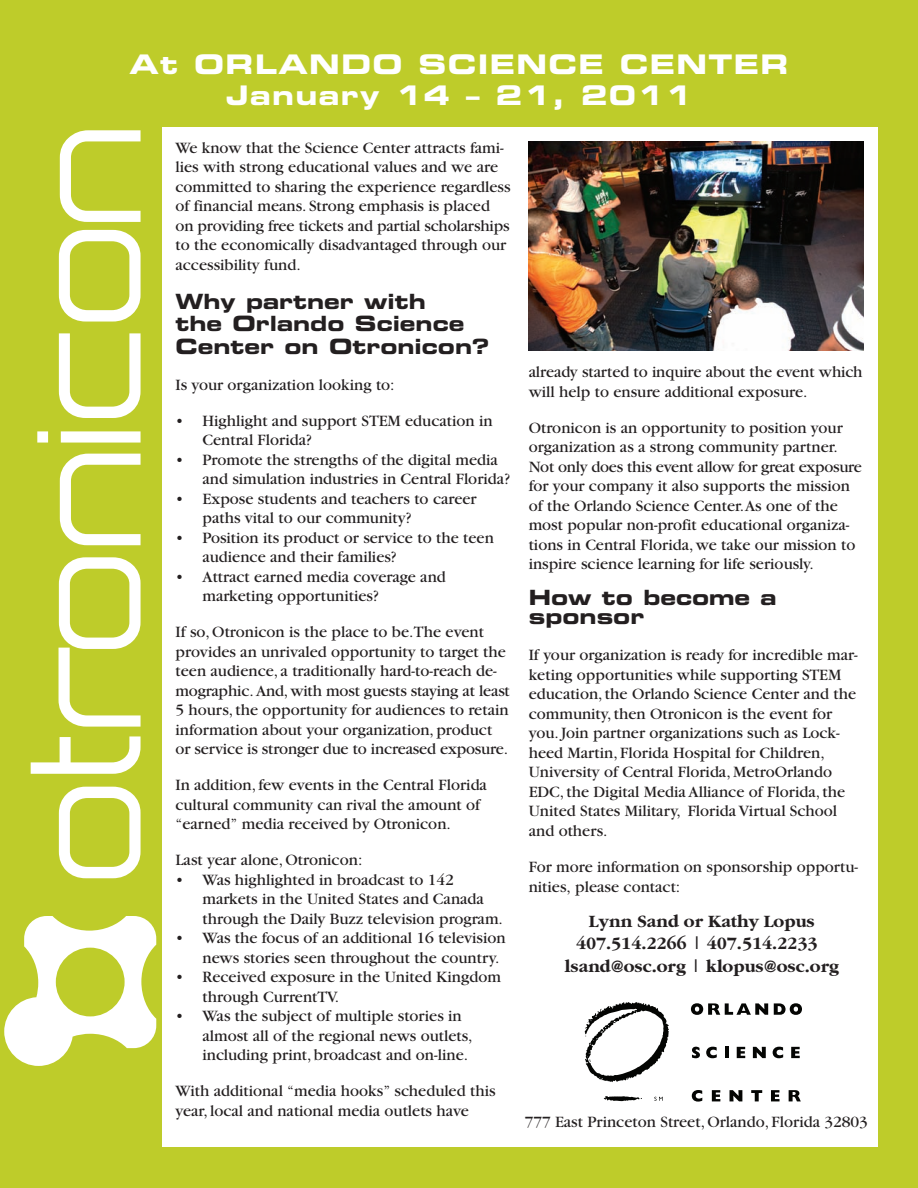
<style>
.page{position:relative;width:918px;height:1188px;background:#becc2a}
.page>*{position:absolute;margin:0;border:0;box-sizing:border-box;transform-origin:0 0}
.t1{font:27px/31.5px "Eurostile Bold Extended Two";letter-spacing:.05em;color:#fff;text-align:center}
.t2{font:21px/22.5px "Eurostile Bold Extended Two";color:#231f20}
.t3{font:700 18px/22.5px "Garamond";color:#231f20;text-align:center}
.t4{font:16.5px/19.5px "Garamond";color:#231f20}
</style>
<div class="page">
<div style="left:162px;top:128px;width:716px;height:1020px;background:#fff"></div>
<img style="left:529px;top:142px;width:335px;height:209px">
<svg style="left:692px;top:1047px;width:8px;height:11px"></svg>
<svg style="left:706px;top:1047px;width:11px;height:11px"></svg>
<hr style="left:725px;top:1047px;width:4px;height:11px;background:#040503">
<svg style="left:737px;top:1047px;width:8px;height:11px"></svg>
<svg style="left:753px;top:1047px;width:13px;height:11px"></svg>
<svg style="left:773px;top:1047px;width:10px;height:11px"></svg>
<svg style="left:791px;top:1047px;width:9px;height:11px"></svg>
<svg style="left:691px;top:1003px;width:77px;height:12px"></svg>
<svg style="left:774px;top:1003px;width:28px;height:12px"></svg>
<svg style="left:692px;top:1090px;width:10px;height:12px"></svg>
<svg style="left:712px;top:1090px;width:8px;height:11px"></svg>
<svg style="left:730px;top:1090px;width:12px;height:11px"></svg>
<svg style="left:751px;top:1090px;width:11px;height:11px"></svg>
<svg style="left:771px;top:1090px;width:9px;height:11px"></svg>
<svg style="left:789px;top:1090px;width:12px;height:11px"></svg>
<svg style="left:585px;top:1002px;width:84px;height:99px"></svg>
<svg style="left:4px;top:916px;width:152px;height:150px"></svg>
<svg style="left:59px;top:787px;width:82px;height:91px"></svg>
<svg style="left:31px;top:736px;width:110px;height:38px"></svg>
<svg style="left:59px;top:557px;width:82px;height:170px"></svg>
<svg style="left:60px;top:454px;width:81px;height:91px"></svg>
<svg style="left:37px;top:431px;width:104px;height:12px"></svg>
<svg style="left:59px;top:333px;width:82px;height:85px"></svg>
<svg style="left:59px;top:230px;width:82px;height:92px"></svg>
<svg style="left:60px;top:130px;width:81px;height:92px"></svg>
<h1 class="t1" style="left:130px;top:50px;width:660px">At ORLANDO SCIENCE CENTER<br>January 14 – 21, 2011</h1>
<p class="t4" style="left:176px;top:139px;width:337px">We know that the Science Center attracts fami&shy;lies with strong educational values and we are committed to sharing the experience regardless of financial means. Strong emphasis is placed on providing free tickets and partial scholarships to the economically disadvantaged through our accessibility fund.</p>
<p class="t2" style="left:176px;top:292px;width:315px">Why partner with<br>the Orlando Science<br>Center on Otronicon?</p>
<p class="t4" style="left:176px;top:376px;width:221px">Is your organization looking to:</p>
<p class="t4" style="left:202px;top:412px;width:292px;text-indent:-27px">• Highlight and support STEM education in<br>Central Florida?</p>
<p class="t4" style="left:202px;top:451px;width:309px;text-indent:-27px">• Promote the strengths of the digital media and simulation industries in Central Florida?</p>
<p class="t4" style="left:202px;top:490px;width:276px;text-indent:-27px">• Expose students and teachers to career paths vital to our community?</p>
<p class="t4" style="left:202px;top:529px;width:293px;text-indent:-27px">• Position its product or service to the teen audience and their families?</p>
<p class="t4" style="left:202px;top:568px;width:245px;text-indent:-27px">• Attract earned media coverage and marketing opportunities?</p>
<p class="t4" style="left:176px;top:624px;width:336px">If so, Otronicon is the place to be.The event provides an unrivaled opportunity to target the teen audience, a traditionally hard-to-reach de&shy;mographic. And, with most guests staying at least 5 hours, the opportunity for audiences to retain information about your organization, product or service is stronger due to increased exposure.</p>
<p class="t4" style="left:176px;top:777px;width:313px">In addition, few events in the Central Florida cultural community can rival the amount of “earned” media received by Otronicon.</p>
<p class="t4" style="left:176px;top:852px;width:188px">Last year alone, Otronicon:</p>
<p class="t4" style="left:202px;top:871px;width:302px;text-indent:-27px">• Was highlighted in broadcast to 142 markets in the United States and Canada through the Daily Buzz television program.</p>
<p class="t4" style="left:202px;top:930px;width:305px;text-indent:-27px">• Was the focus of an additional 16 television news stories seen throughout the country.</p>
<p class="t4" style="left:202px;top:969px;width:300px;text-indent:-27px">• Received exposure in the United Kingdom through CurrentTV.</p>
<p class="t4" style="left:202px;top:1008px;width:272px;text-indent:-27px">• Was the subject of multiple stories in almost all of the regional news outlets, including print, broadcast and on-line.</p>
<p class="t4" style="left:175px;top:1083px;width:322px">With additional “media hooks” scheduled this year, local and national media outlets have</p>
<p class="t4" style="left:529px;top:364px;width:335px">already started to inquire about the event which will help to ensure additional exposure.</p>
<p class="t4" style="left:529px;top:419px;width:335px">Otronicon is an opportunity to position your organization as a strong community partner.<br>Not only does this event allow for great exposure for your company it also supports the mission of the Orlando Science Center.As one of the most popular non-profit educational organiza&shy;tions in Central Florida, we take our mission to inspire science learning for life seriously.</p>
<p class="t2" style="left:529px;top:589px;width:249px;line-height:19.5px">How to become a sponsor</p>
<p class="t4" style="left:529px;top:647px;width:331px">If your organization is ready for incredible mar&shy;keting opportunities while supporting STEM education, the Orlando Science Center and the community, then Otronicon is the event for you. Join partner organizations such as Lock&shy;heed Martin, Florida Hospital for Children, University of Central Florida, MetroOrlando EDC, the Digital Media Alliance of Florida, the United States Military, Florida Virtual School and others.</p>
<p class="t4" style="left:529px;top:859px;width:331px">For more information on sponsorship opportu&shy;nities, please contact:</p>
<p class="t3" style="left:565px;top:909px;width:276px">Lynn Sand or Kathy Lopus<br>407.514.2266 | 407.514.2233 lsand@osc.org | klopus@osc.org</p>
<p class="t4" style="left:525px;top:1114px;width:345px">777 East Princeton Street, Orlando, Florida 32803</p>
</div>
